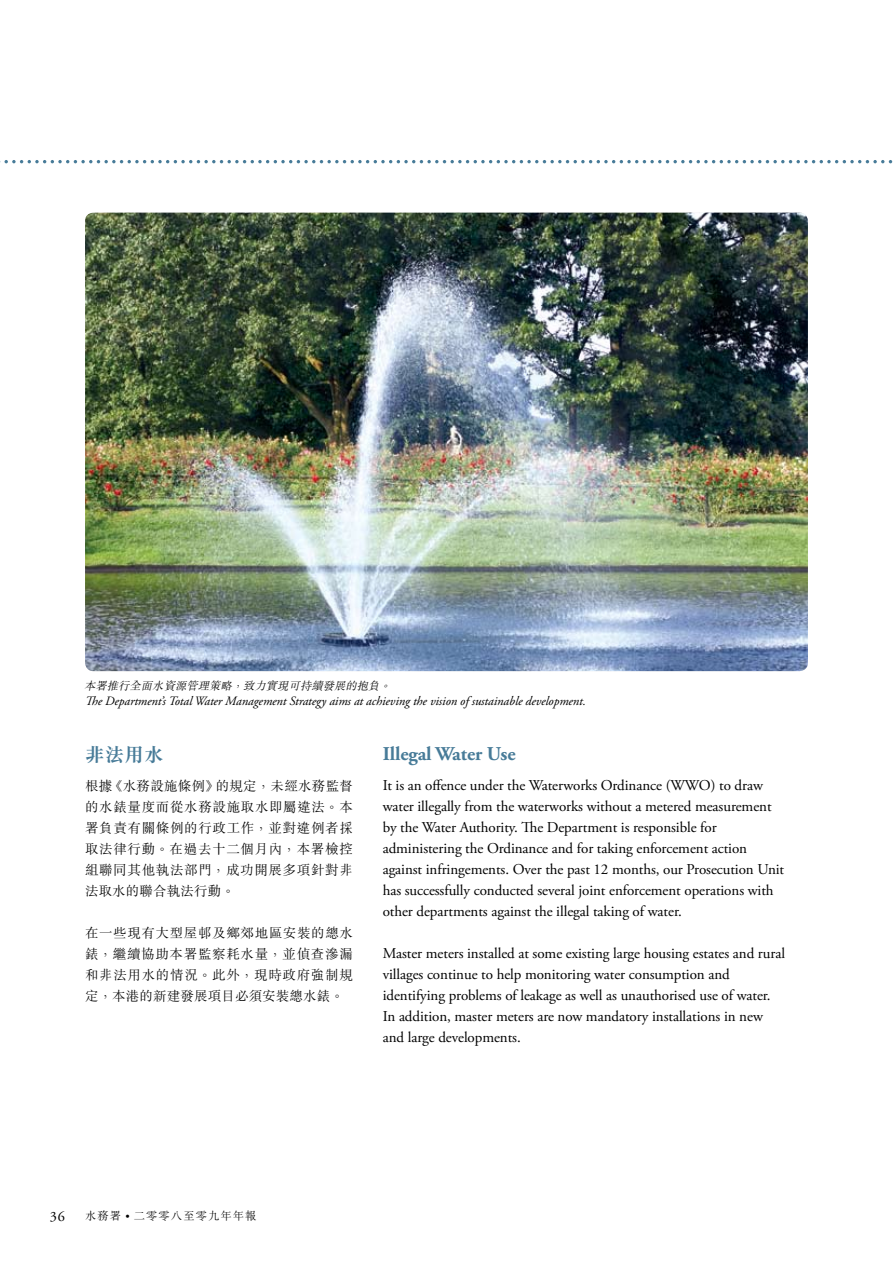
<style>
.page{position:relative;width:893px;height:1263px;background:#fff}
.page>*{position:absolute;margin:0;border:0;box-sizing:border-box;transform-origin:0 0}
.t1{font:700 19.5px "Adobe Garamond Pro";letter-spacing:-.005em;color:#477b98}
.t2{font:700 19.5px "M Sung HK";color:#477b98}
.t3{font:15px/21px "Adobe Garamond Pro";letter-spacing:-.005em;color:#000}
.t4{font:14.25px "Adobe Garamond Pro";color:#000}
.t5{font:300 13.5px/21px "M Sung HK";letter-spacing:.05em;color:#000;text-align:justify}
.t6{font:italic 12.75px "Adobe Garamond Pro";letter-spacing:-.005em;color:#000}
.t7{font:italic 300 11.25px "M Sung HK";color:#000}
.t8{font:300 11.25px "M Sung HK";letter-spacing:.1em;color:#000}
.s1{font-family:"Adobe Garamond Pro";font-weight:400}
</style>
<div class="page">
<svg style="left:0;top:160px;width:892px;height:3px"></svg>
<img style="left:85px;top:213px;width:723px;height:458px;border-radius:9px">
<p class="t7" style="left:84px;top:678px;width:311px">本署推行全面水資源管理策略，致力實現可持續發展的抱負。</p>
<p class="t6" style="left:85px;top:694px;width:502px">The Department’s Total Water Management Strategy aims at achieving the vision of sustainable development.</p>
<h1 class="t2" style="left:85px;top:745px;width:80px">非法用水</h1>
<p class="t5" style="left:85px;top:775px;width:269px">根據《水務設施條例》的規定，未經水務監督的水錶量度而從水務設施取水即屬違法。本署負責有關條例的行政工作，並對違例者採取法律行動。在過去十二個月內，本署檢控組聯同其他執法部門，成功開展多項針對非法取水的聯合執法行動。</p>
<p class="t5" style="left:85px;top:922px;width:269px">在一些現有大型屋邨及鄉郊地區安裝的總水錶，繼續協助本署監察耗水量，並偵查滲漏和非法用水的情況。此外，現時政府強制規定，本港的新建發展項目必須安裝總水錶。</p>
<h1 class="t1" style="left:383px;top:743px;width:134px">Illegal Water Use</h1>
<p class="t3" style="left:383px;top:775px;width:403px">It is an offence under the Waterworks Ordinance (WWO) to draw water illegally from the waterworks without a metered measurement by the Water Authority. The Department is responsible for administering the Ordinance and for taking enforcement action against infringements. Over the past 12 months, our Prosecution Unit has successfully conducted several joint enforcement operations with other departments against the illegal taking of water.</p>
<p class="t3" style="left:383px;top:943px;width:404px">Master meters installed at some existing large housing estates and rural villages continue to help monitoring water consumption and identifying problems of leakage as well as unauthorised use of water.<br>In addition, master meters are now mandatory installations in new and large developments.</p>
<p class="t4" style="left:50px;top:1208px;width:16px">36</p>
<p class="t8" style="left:85px;top:1208px;width:173px">水務署 <span class="s1">•</span> 二零零八至零九年年報</p>
</div>
